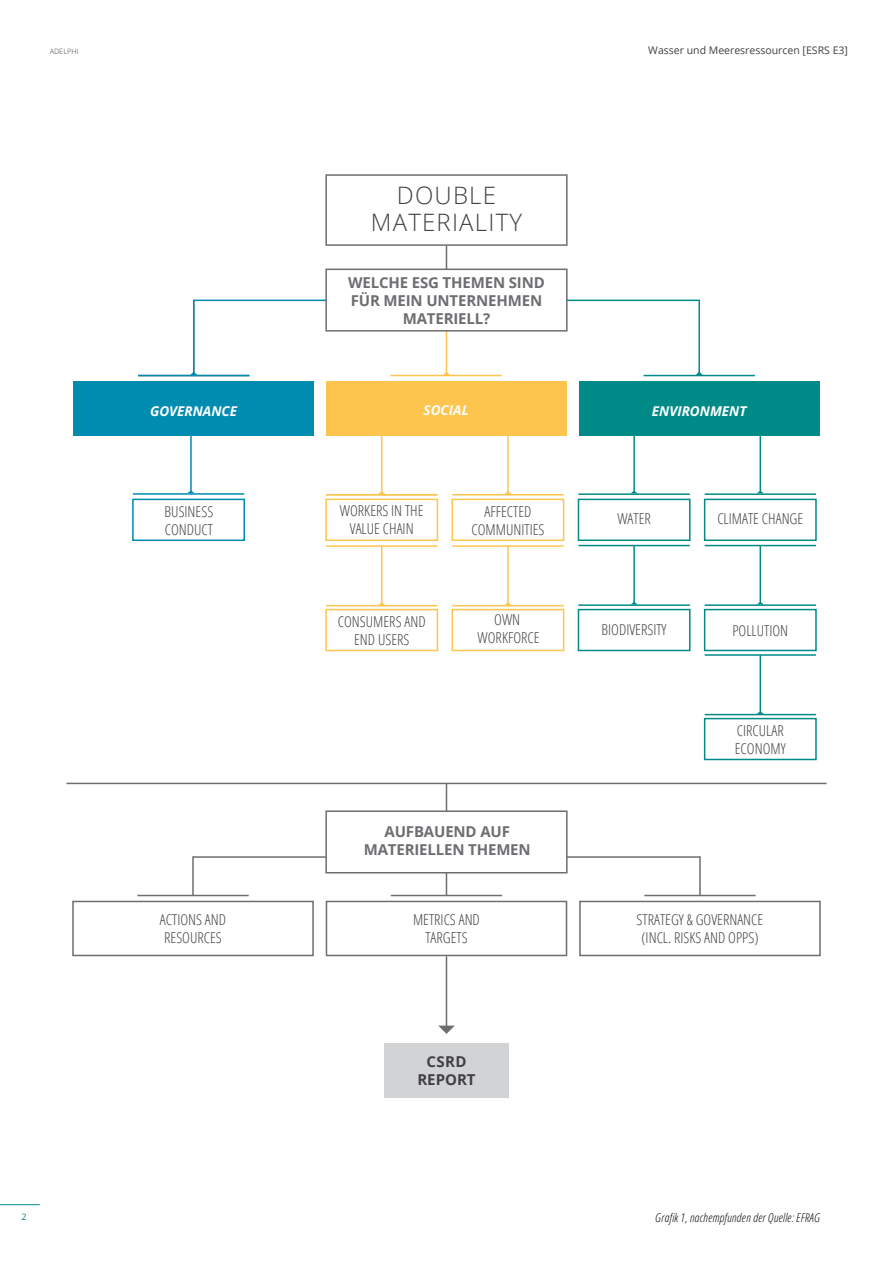
<style>
.page{position:relative;width:893px;height:1263px;background:#fff}
.page>*{position:absolute;margin:0;border:0;box-sizing:border-box;transform-origin:0 0}
.t1{font:300 24px/27px "Open Sans";letter-spacing:.05em;color:#414042;text-align:center}
.t2{font:300 condensed 15px/18px "Open Sans";color:#414042;text-align:center}
.t3{font:700 15px/18px "Open Sans";letter-spacing:-.01em;color:#6d6e71;text-align:center}
.t4{font:700 15px/18px "Open Sans";color:#414042;text-align:center}
.t5{font:italic 13.5px "Open Sans";color:#fff}
.t6{font:italic 12px "Open Sans";letter-spacing:.02em;color:#000}
.t7{font:10.5px "Open Sans";color:#414042}
.t8{font:9px "Open Sans";color:#008b88}
.t9{font:300 7.35px "Open Sans";color:#414042}
</style>
<div class="page">
<hr style="left:0;top:1204px;width:40px;height:1px;background:#008b88">
<hr style="left:192px;top:856px;width:2px;height:39px;background:#6d6e71">
<hr style="left:699px;top:856px;width:2px;height:40px;background:#6d6e71">
<hr style="left:391px;top:895px;width:111px;height:1px;background:#6d6e71">
<hr style="left:137px;top:895px;width:112px;height:1px;background:#6d6e71">
<hr style="left:644px;top:895px;width:112px;height:1px;background:#6d6e71">
<div style="left:326px;top:901px;width:241px;height:55px;border:2px solid #6d6e71"></div>
<div style="left:72px;top:901px;width:242px;height:55px;border:2px solid #6d6e71"></div>
<div style="left:579px;top:901px;width:242px;height:55px;border:2px solid #6d6e71"></div>
<hr style="left:446px;top:956px;width:1px;height:74px;background:#6d6e71">
<div style="left:384px;top:1044px;width:125px;height:54px;background:#d1d3d4"></div>
<svg style="left:438px;top:1025px;width:17px;height:9px"></svg>
<hr style="left:193px;top:856px;width:507px;height:2px;background:#6d6e71">
<hr style="left:446px;top:856px;width:1px;height:39px;background:#6d6e71">
<hr style="left:66px;top:783px;width:760px;height:1px;background:#6d6e71">
<hr style="left:446px;top:783px;width:1px;height:85px;background:#6d6e71">
<div style="left:325px;top:810px;width:243px;height:63px;background:#fff;border:2px solid #6d6e71"></div>
<hr style="left:190px;top:431px;width:2px;height:61px;background:#008cb1">
<hr style="left:381px;top:546px;width:1px;height:58px;background:#fec54e">
<hr style="left:507px;top:546px;width:2px;height:58px;background:#fec54e">
<hr style="left:633px;top:545px;width:2px;height:58px;background:#008b88">
<hr style="left:759px;top:545px;width:2px;height:58px;background:#008b88">
<hr style="left:759px;top:655px;width:2px;height:57px;background:#008b88">
<hr style="left:759px;top:431px;width:2px;height:61px;background:#008b88">
<hr style="left:633px;top:431px;width:2px;height:61px;background:#008b88">
<hr style="left:507px;top:431px;width:2px;height:62px;background:#fec54e">
<hr style="left:446px;top:246px;width:1px;height:37px;background:#6d6e71">
<hr style="left:133px;top:493px;width:111px;height:2px;background:#008cb1">
<hr style="left:326px;top:605px;width:111px;height:1px;background:#fec54e">
<hr style="left:452px;top:605px;width:112px;height:1px;background:#fec54e">
<hr style="left:452px;top:494px;width:112px;height:1px;background:#fec54e">
<hr style="left:578px;top:604px;width:112px;height:2px;background:#008b88">
<hr style="left:578px;top:493px;width:112px;height:2px;background:#008b88">
<hr style="left:705px;top:604px;width:111px;height:2px;background:#008b88">
<hr style="left:705px;top:493px;width:111px;height:2px;background:#008b88">
<hr style="left:705px;top:714px;width:111px;height:1px;background:#008b88">
<hr style="left:326px;top:545px;width:111px;height:2px;background:#fec54e">
<hr style="left:452px;top:545px;width:112px;height:2px;background:#fec54e">
<hr style="left:578px;top:545px;width:112px;height:1px;background:#008b88">
<hr style="left:705px;top:654px;width:111px;height:2px;background:#008b88">
<hr style="left:705px;top:545px;width:111px;height:1px;background:#008b88">
<div style="left:325px;top:174px;width:243px;height:72px;border:2px solid #6d6e71"></div>
<div style="left:132px;top:499px;width:113px;height:42px;border:2px solid #008cb1"></div>
<div style="left:325px;top:609px;width:113px;height:42px;border:2px solid #fec54e"></div>
<div style="left:325px;top:499px;width:113px;height:42px;border:2px solid #fec54e"></div>
<div style="left:451px;top:609px;width:113px;height:42px;border:2px solid #fec54e"></div>
<div style="left:451px;top:499px;width:113px;height:42px;border:2px solid #fec54e"></div>
<div style="left:578px;top:609px;width:112px;height:42px;border:2px solid #008b88"></div>
<div style="left:578px;top:499px;width:112px;height:42px;border:2px solid #008b88"></div>
<div style="left:704px;top:499px;width:113px;height:42px;border:2px solid #008b88"></div>
<div style="left:704px;top:609px;width:113px;height:42px;border:2px solid #008b88"></div>
<div style="left:704px;top:718px;width:113px;height:42px;border:2px solid #008b88"></div>
<svg style="left:378px;top:602px;width:7px;height:3px"></svg>
<svg style="left:504px;top:602px;width:8px;height:3px"></svg>
<svg style="left:504px;top:491px;width:8px;height:3px"></svg>
<svg style="left:757px;top:711px;width:7px;height:3px"></svg>
<hr style="left:446px;top:300px;width:1px;height:74px;background:#fec54e">
<hr style="left:390px;top:375px;width:112px;height:1px;background:#fec54e">
<div style="left:326px;top:381px;width:240px;height:54px;background:#fec54e"></div>
<svg style="left:443px;top:372px;width:7px;height:3px"></svg>
<div style="left:74px;top:381px;width:240px;height:54px;background:#008cb1"></div>
<hr style="left:698px;top:300px;width:2px;height:74px;background:#008b88">
<hr style="left:644px;top:375px;width:111px;height:1px;background:#008b88">
<div style="left:579px;top:381px;width:240px;height:54px;background:#008b88"></div>
<svg style="left:696px;top:372px;width:7px;height:3px"></svg>
<hr style="left:381px;top:431px;width:1px;height:62px;background:#fec54e">
<hr style="left:326px;top:494px;width:111px;height:1px;background:#fec54e">
<svg style="left:378px;top:491px;width:7px;height:3px"></svg>
<hr style="left:347px;top:300px;width:353px;height:1px;background:#008b88">
<hr style="left:138px;top:375px;width:111px;height:1px;background:#008cb1">
<hr style="left:193px;top:300px;width:353px;height:1px;background:#008cb1">
<hr style="left:193px;top:300px;width:1px;height:74px;background:#008cb1">
<svg style="left:190px;top:372px;width:7px;height:3px"></svg>
<div style="left:325px;top:269px;width:243px;height:63px;background:#fff;border:2px solid #6d6e71"></div>
<p class="t9" style="left:50px;top:46px;width:30px">adelphi</p>
<p class="t8" style="left:21px;top:1210px;width:7px">2</p>
<h1 class="t1" style="left:371px;top:181px;width:153px">DOUBLE<br>MATERIALITY</h1>
<p class="t3" style="left:348px;top:273px;width:198px">WELCHE ESG THEMEN SIND<br>FÜR MEIN UNTERNEHMEN<br>MATERIELL?</p>
<p class="t7" style="left:648px;top:43px;width:201px">Wasser und Meeresressourcen [ESRS E3]</p>
<p class="t5" style="left:150px;top:401px;width:89px">GOVERNANCE</p>
<p class="t5" style="left:424px;top:401px;width:47px">SOCIAL</p>
<p class="t5" style="left:652px;top:401px;width:96px">ENVIRONMENT</p>
<p class="t2" style="left:165px;top:502px;width:50px;text-align:left">BUSINESS<br>CONDUCT</p>
<p class="t2" style="left:340px;top:501px;width:85px">WORKERS IN THE<br>VALUE CHAIN</p>
<p class="t2" style="left:617px;top:509px;width:35px">WATER</p>
<p class="t2" style="left:471px;top:502px;width:74px">AFFECTED<br>COMMUNITIES</p>
<p class="t2" style="left:717px;top:509px;width:87px">CLIMATE CHANGE</p>
<p class="t2" style="left:338px;top:612px;width:89px">CONSUMERS AND<br>END USERS</p>
<p class="t2" style="left:478px;top:610px;width:64px">OWN<br>WORKFORCE</p>
<p class="t2" style="left:732px;top:621px;width:57px">POLLUTION</p>
<p class="t2" style="left:602px;top:620px;width:67px">BIODIVERSITY</p>
<p class="t2" style="left:735px;top:721px;width:52px;text-align:left">CIRCULAR<br>ECONOMY</p>
<p class="t3" style="left:364px;top:823px;width:169px">AUFBAUEND AUF<br>MATERIELLEN THEMEN</p>
<p class="t2" style="left:160px;top:910px;width:68px;text-align:left">ACTIONS AND<br>RESOURCES</p>
<p class="t2" style="left:637px;top:910px;width:128px">STRATEGY &amp; GOVERNANCE (INCL. RISKS AND OPPS)</p>
<p class="t2" style="left:413px;top:910px;width:68px">METRICS AND<br>TARGETS</p>
<p class="t4" style="left:417px;top:1052px;width:60px">CSRD<br>REPORT</p>
<p class="t6" style="left:656px;top:1209px;width:166px">Grafik 1, nachempfunden der Quelle: EFRAG</p>
</div>
